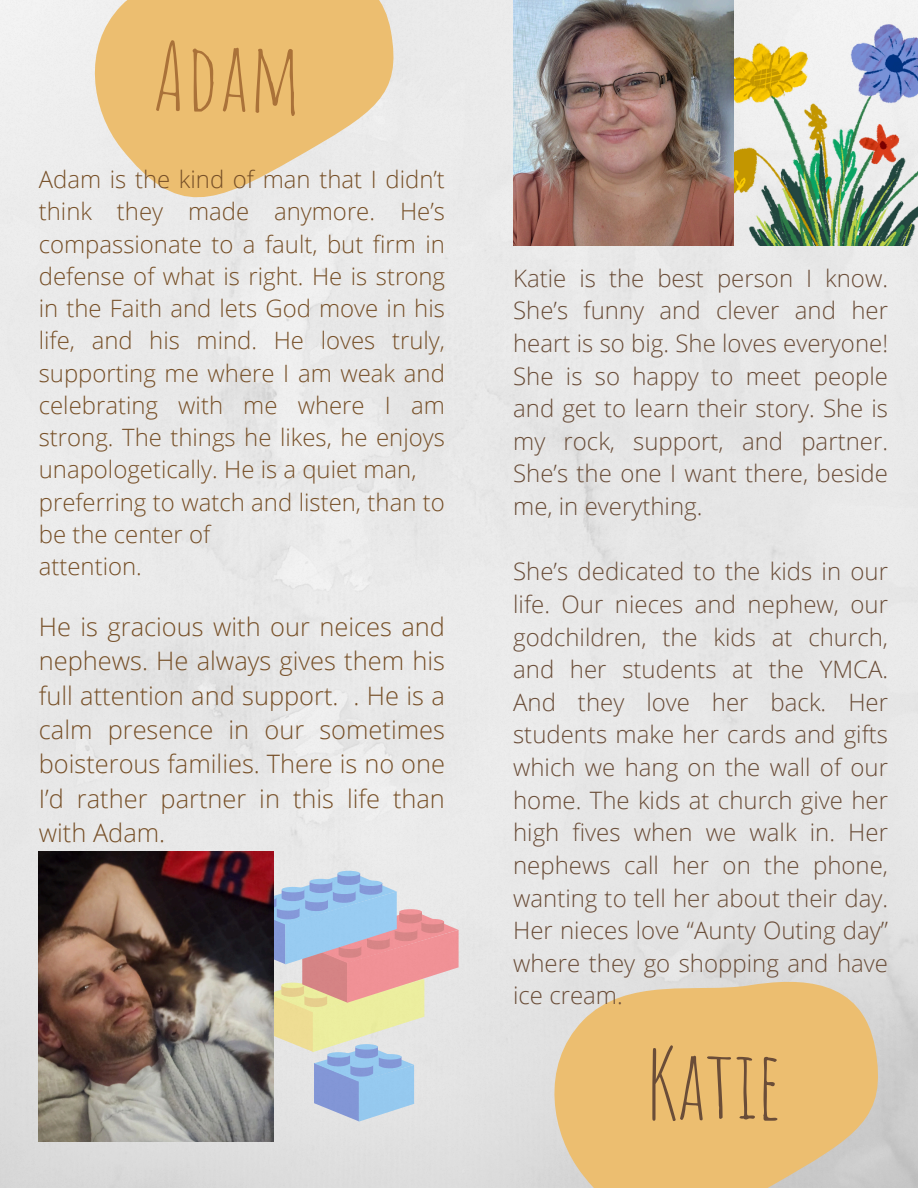
<style>
.page{position:relative;width:918px;height:1188px;background:#fff}
.page>*{position:absolute;margin:0;border:0;box-sizing:border-box;transform-origin:0 0}
.t1{font:94.95px "Amatic SC";color:#6a4d38}
.t2{font:94.5px "Amatic SC";color:#aa7239}
.t3{font:300 25.5px/34.2px "Open Sans";color:#775028;text-align:justify}
.t4{font:300 24px/32.7px "Open Sans";color:#6a4d38;text-align:justify}
.t5{font:300 24px/32.2px "Open Sans";color:#775028;text-align:justify}
</style>
<div class="page">
<img style="left:0;top:0;width:918px;height:1188px">
<svg style="left:81px;top:0;width:322px;height:219px;background:#ebcd9a"></svg>
<svg style="left:539px;top:976px;width:349px;height:212px;background:#e6c388"></svg>
<svg style="left:337px;top:871px;width:23px;height:5px"></svg>
<svg style="left:274px;top:872px;width:185px;height:250px;background:#cdc8cb"></svg>
<div style="left:254px;top:895px;width:22px;height:5px;background:#98cbf1;border-radius:50%"></div>
<img style="left:721px;top:24px;width:197px;height:222px">
<img style="left:513px;top:0;width:221px;height:245px">
<img style="left:39px;top:851px;width:235px;height:290px">
<p class="t2" style="left:153px;top:15px;width:151px">Adam</p>
<h1 class="t5" style="left:39px;top:163px;width:408px">Adam is the kind of man that I didn’t think they made anymore. He’s compassionate to a fault, but firm in defense of what is right. He is strong in the Faith and lets God move in his life, and his mind. He loves truly, supporting me where I am weak and celebrating with me where I am strong. The things he likes, he enjoys unapologetically. He is a quiet man,</h1>
<p class="t5" style="left:39px;top:485px;width:408px">preferring to watch and listen, than to be the center of</p>
<p class="t5" style="left:39px;top:550px;width:105px">attention.</p>
<p class="t3" style="left:39px;top:609px;width:408px">He is gracious with our neices and nephews. He always gives them his full attention and support. . He is a calm presence in our sometimes boisterous families. There is no one I’d rather partner in this life than with Adam.</p>
<p class="t4" style="left:513px;top:261px;width:376px">Katie is the best person I know.<br>She’s funny and clever and her heart is so big. She loves everyone!<br>She is so happy to meet people and get to learn their story. She is my rock, support, and partner.<br>She’s the one I want there, beside me, in everything.</p>
<p class="t4" style="left:513px;top:555px;width:376px">She’s dedicated to the kids in our life. Our nieces and nephew, our godchildren, the kids at church, and her students at the YMCA.<br>And they love her back. Her students make her cards and gifts which we hang on the wall of our home. The kids at church give her high fives when we walk in. Her nephews call her on the phone, wanting to tell her about their day.<br>Her nieces love “Aunty Outing day” where they go shopping and have ice cream.</p>
<p class="t1" style="left:646px;top:1023px;width:136px">Katie</p>
</div>
